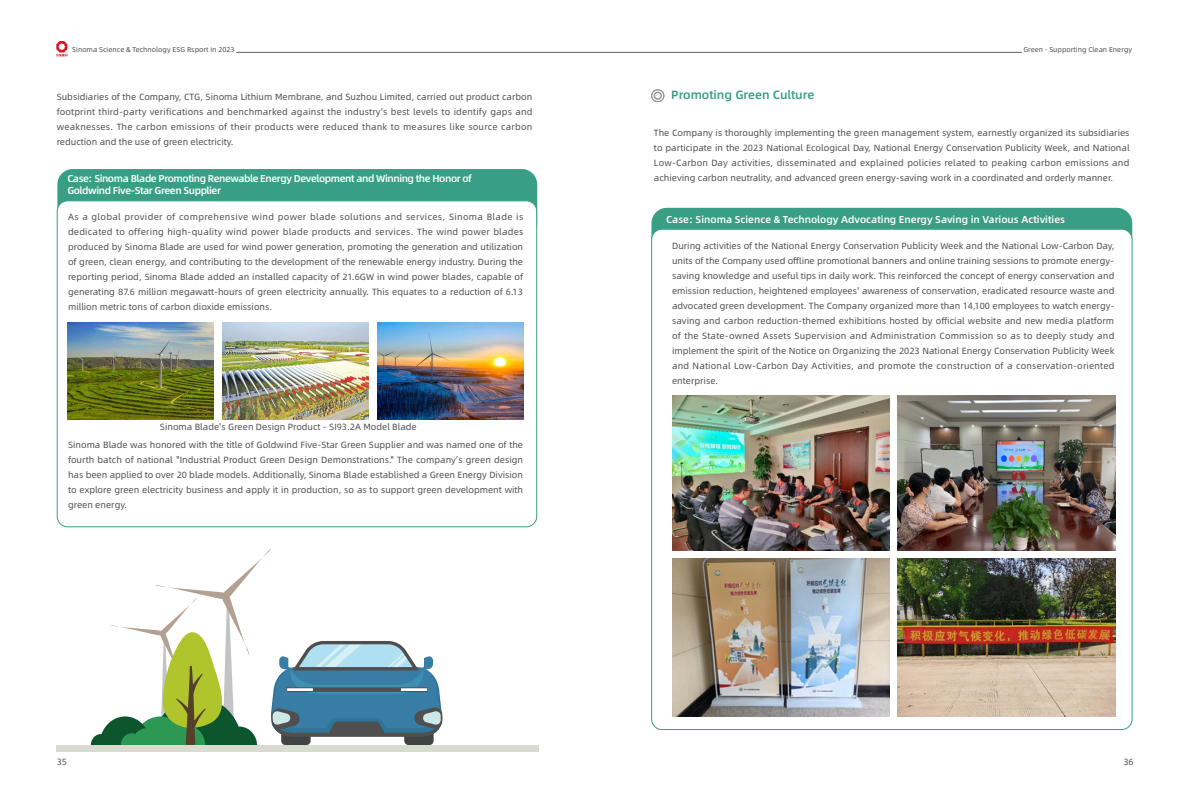
<style>
.page{position:relative;width:1191px;height:808px;background:#fff}
.page>*{position:absolute;margin:0;border:0;box-sizing:border-box;transform-origin:0 0}
.t1{font:12px "Alibaba Pu Hui Ti M";color:#389e84}
.t2{font:10px/12px "Alibaba Pu Hui Ti M";letter-spacing:-.04em;color:#fff}
.t3{font:10px "Alibaba Pu Hui Ti M";color:#fff}
.t4{font:9px/15px "Alibaba Pu Hui Ti R";color:#4d4b4b;text-align:justify}
.t5{font:7px "Alibaba Pu Hui Ti R";color:#4d4b4b}
</style>
<div class="page">
<svg style="left:56px;top:41px;width:12px;height:16px"></svg>
<hr style="left:236px;top:52px;width:786px;height:1px;background:#4d4b4b">
<div style="left:57px;top:169px;width:480px;height:69px;background:#389e84;border-radius:15px"></div>
<div style="left:57px;top:201px;width:480px;height:326px;background:#fff;border-radius:10px"></div>
<img style="left:67px;top:322px;width:146px;height:98px">
<img style="left:222px;top:322px;width:146px;height:98px">
<img style="left:378px;top:322px;width:145px;height:98px">
<div style="left:651px;top:89px;width:13px;height:13px;border:1px solid #939598;border-radius:6px"></div>
<div style="left:651px;top:90px;width:13px;height:12px;border:1px solid #939598;border-radius:6px"></div>
<div style="left:653px;top:92px;width:9px;height:8px;border:2px solid #939598;border-radius:3px"></div>
<div style="left:651px;top:208px;width:481px;height:47px;background:#389e84;border-radius:15px"></div>
<div style="left:651px;top:229px;width:481px;height:500px;background:#fff;border-radius:10px"></div>
<img style="left:672px;top:395px;width:218px;height:156px">
<img style="left:897px;top:395px;width:218px;height:156px">
<img style="left:672px;top:558px;width:218px;height:158px">
<img style="left:897px;top:558px;width:218px;height:158px">
<svg style="left:91px;top:549px;width:352px;height:196px"></svg>
<div style="left:57px;top:745px;width:482px;height:6px;background:#d9dbd0"></div>
<p class="t5" style="left:72px;top:44px;width:164px">Sinoma Science &amp; Technology ESG Rsport in 2023</p>
<p class="t5" style="left:1023px;top:44px;width:110px">Green · Supporting Clean Energy</p>
<p class="t4" style="left:57px;top:89px;width:477px">Subsidiaries of the Company, CTG, Sinoma Lithium Membrane, and Suzhou Limited, carried out product carbon footprint third-party verifications and benchmarked against the industry's best levels to identify gaps and weaknesses. The carbon emissions of their products were reduced thank to measures like source carbon reduction and the use of green electricity.</p>
<p class="t2" style="left:67px;top:172px;width:406px">Case: Sinoma Blade Promoting Renewable Energy Development and Winning the Honor of<br>Goldwind Five-Star Green Supplier</p>
<p class="t4" style="left:68px;top:208px;width:457px">As a global provider of comprehensive wind power blade solutions and services, Sinoma Blade is dedicated to offering high-quality wind power blade products and services. The wind power blades produced by Sinoma Blade are used for wind power generation, promoting the generation and utilization of green, clean energy, and contributing to the development of the renewable energy industry. During the reporting period, Sinoma Blade added an installed capacity of 21.6GW in wind power blades, capable of generating 87.6 million megawatt-hours of green electricity annually. This equates to a reduction of 6.13 million metric tons of carbon dioxide emissions.</p>
<p class="t4" style="left:160px;top:419px;width:258px">Sinoma Blade's Green Design Product - SI93.2A Model Blade</p>
<p class="t4" style="left:68px;top:437px;width:456px">Sinoma Blade was honored with the title of Goldwind Five-Star Green Supplier and was named one of the fourth batch of national "Industrial Product Green Design Demonstrations." The company’s green design has been applied to over 20 blade models. Additionally, Sinoma Blade established a Green Energy Division to explore green electricity business and apply it in production, so as to support green development with green energy.</p>
<p class="t1" style="left:671px;top:86px;width:145px">Promoting Green Culture</p>
<p class="t4" style="left:654px;top:125px;width:477px">The Company is thoroughly implementing the green management system, earnestly organized its subsidiaries to participate in the 2023 National Ecological Day, National Energy Conservation Publicity Week, and National Low-Carbon Day activities, disseminated and explained policies related to peaking carbon emissions and achieving carbon neutrality, and advanced green energy-saving work in a coordinated and orderly manner.</p>
<p class="t3" style="left:666px;top:212px;width:400px">Case: Sinoma Science &amp; Technology Advocating Energy Saving in Various Activities</p>
<p class="t4" style="left:672px;top:238px;width:444px">During activities of the National Energy Conservation Publicity Week and the National Low-Carbon Day, units of the Company used offline promotional banners and online training sessions to promote energy&shy;saving knowledge and useful tips in daily work. This reinforced the concept of energy conservation and emission reduction, heightened employees' awareness of conservation, eradicated resource waste and advocated green development. The Company organized more than 14,100 employees to watch energy&shy;saving and carbon reduction-themed exhibitions hosted by official website and new media platform of the State-owned Assets Supervision and Administration Commission so as to deeply study and implement the spirit of the Notice on Organizing the 2023 National Energy Conservation Publicity Week and National Low-Carbon Day Activities, and promote the construction of a conservation-oriented enterprise.</p>
<p class="t4" style="left:57px;top:753px;width:12px">35</p>
<p class="t4" style="left:1123px;top:753px;width:12px">36</p>
</div>
